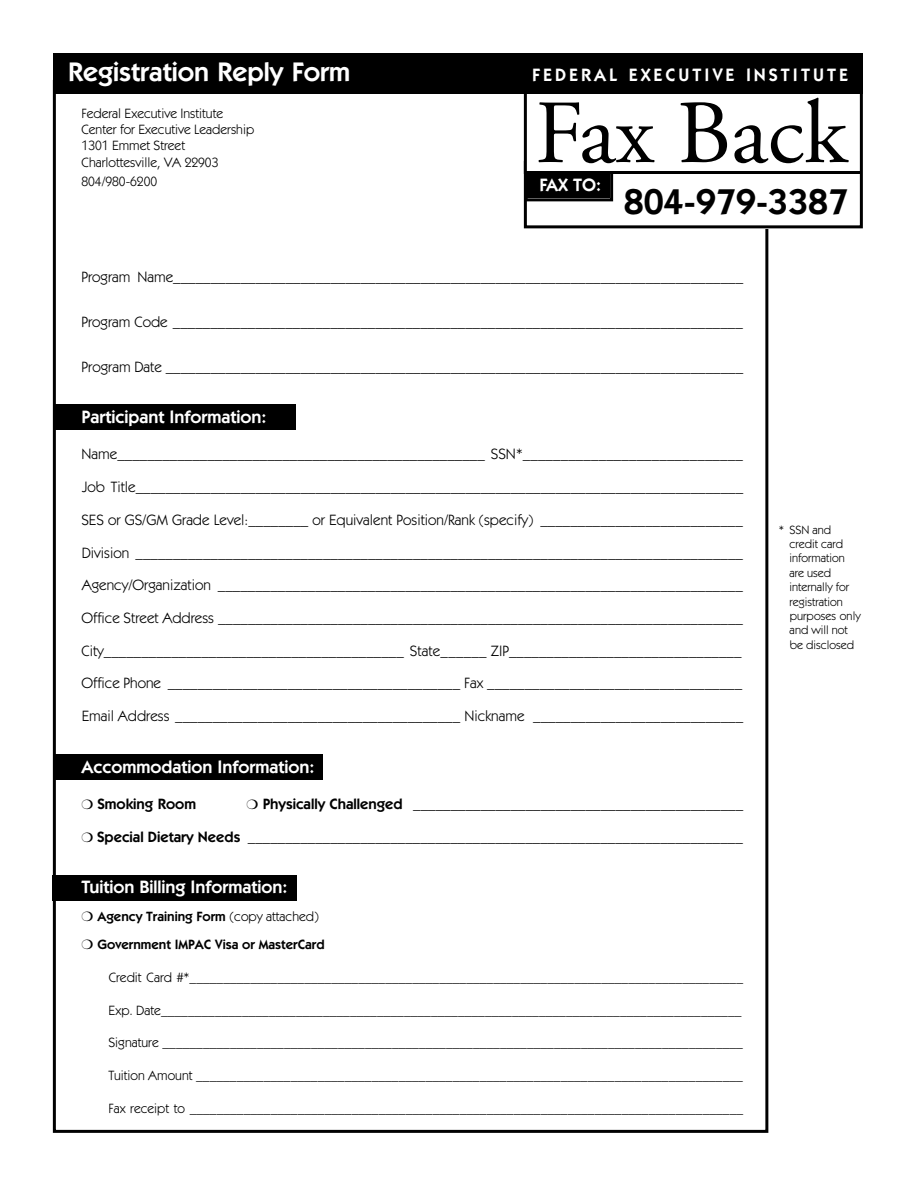
<style>
.page{position:relative;width:918px;height:1188px;background:#fff}
.page>*{position:absolute;margin:0;border:0;box-sizing:border-box;transform-origin:0 0}
.t1{font:90px "Adobe Garamond";color:#000}
.t2{font:600 36px "Itc Kabel";color:#000}
.t3{font:600 27px "Itc Kabel";color:#fff}
.t4{font:600 18px "Itc Kabel";color:#fff}
.t5{font:600 18px "Itc Kabel";letter-spacing:.165em;color:#fff}
.t6{font:15px/32.7px "Itc Kabel";color:#000;text-align:justify}
.t7{font:600 15px/32.7px "Itc Kabel";color:#000;text-align:right}
.t8{font:13.5px/16.2px "Itc Kabel";color:#000}
.t9{font:600 13.5px/28.2px "Itc Kabel";color:#000}
.t10{font:12px/14.4px "Itc Kabel";color:#000}
.s1{font-weight:400}
</style>
<div class="page">
<div style="left:53px;top:405px;width:243px;height:25px;background:#000"></div>
<div style="left:524px;top:161px;width:339px;height:67px;border:3px solid #000"></div>
<div style="left:524px;top:165px;width:89px;height:36px;border:3px solid #000"></div>
<div style="left:527px;top:168px;width:83px;height:30px;background:#000"></div>
<div style="left:524px;top:83px;width:339px;height:91px;background:#fff"></div>
<div style="left:524px;top:83px;width:339px;height:91px;border:3px solid #000"></div>
<div style="left:53px;top:53px;width:810px;height:40px;background:#000"></div>
<div style="left:53px;top:875px;width:244px;height:25px;background:#000"></div>
<div style="left:54px;top:755px;width:269px;height:25px;background:#000"></div>
<h3 class="t3" style="left:68px;top:62px;width:284px">Registration Reply Form</h3>
<p class="t5" style="left:532px;top:68px;width:318px">FEDERAL EXECUTIVE INSTITUTE</p>
<h1 class="t1" style="left:535px;top:97px;width:314px">Fax Back</h1>
<p class="t4" style="left:539px;top:179px;width:63px">FAX TO:</p>
<h2 class="t2" style="left:624px;top:188px;width:226px">804-979-3387</h2>
<p class="t8" style="left:81px;top:106px;width:174px">Federal Executive Institute<br>Center for Executive Leadership<br>1301 Emmet Street<br>Charlottesville, VA 22903</p>
<p class="t8" style="left:81px;top:175px;width:77px">804/980-6200</p>
<p class="t6" style="left:81px;top:262px;width:663px">Program Name____________________________________________________________________________</p>
<p class="t6" style="left:81px;top:307px;width:663px">Program Code ____________________________________________________________________________</p>
<p class="t6" style="left:82px;top:352px;width:663px">Program Date _____________________________________________________________________________</p>
<p class="t4" style="left:81px;top:411px;width:186px">Participant Information:</p>
<p class="t6" style="left:81px;top:439px;width:663px">Name_________________________________________________ SSN*_____________________________ Job Title_________________________________________________________________________________ SES or GS/GM Grade Level:________ or Equivalent Position/Rank (specify) ___________________________</p>
<p class="t6" style="left:81px;top:537px;width:663px">Division _________________________________________________________________________________ Agency/Organization ______________________________________________________________________ Office Street Address ______________________________________________________________________ City________________________________________ State______ ZIP_______________________________ Office Phone _______________________________________ Fax __________________________________</p>
<p class="t6" style="left:82px;top:701px;width:663px">Email Address ______________________________________ Nickname ____________________________</p>
<p class="t4" style="left:82px;top:761px;width:235px">Accommodation Information:</p>
<p class="t7" style="left:81px;top:789px;width:116px">❍ Smoking Room</p>
<p class="t7" style="left:82px;top:789px;width:663px">❍ Physically Challenged ____________________________________________<br>❍ Special Dietary Needs __________________________________________________________________</p>
<p class="t4" style="left:82px;top:880px;width:207px">Tuition Billing Information:</p>
<p class="t9" style="left:81px;top:903px;width:245px">❍ Agency Training Form <span class="s1">(copy attached) </span>❍ Government IMPAC Visa or MasterCard</p>
<p class="t8" style="left:109px;top:970px;width:636px">Credit Card #*__________________________________________________________________________________</p>
<p class="t8" style="left:109px;top:1003px;width:634px">Exp. Date______________________________________________________________________________________</p>
<p class="t8" style="left:109px;top:1036px;width:636px">Signature ______________________________________________________________________________________</p>
<p class="t8" style="left:109px;top:1068px;width:636px">Tuition Amount _________________________________________________________________________________</p>
<p class="t8" style="left:108px;top:1101px;width:636px">Fax receipt to __________________________________________________________________________________</p>
<p class="t10" style="left:789px;top:523px;width:73px;text-indent:-11px">* SSN and credit card information are used internally for registration purposes only a n d will not be disclosed</p>
</div>
